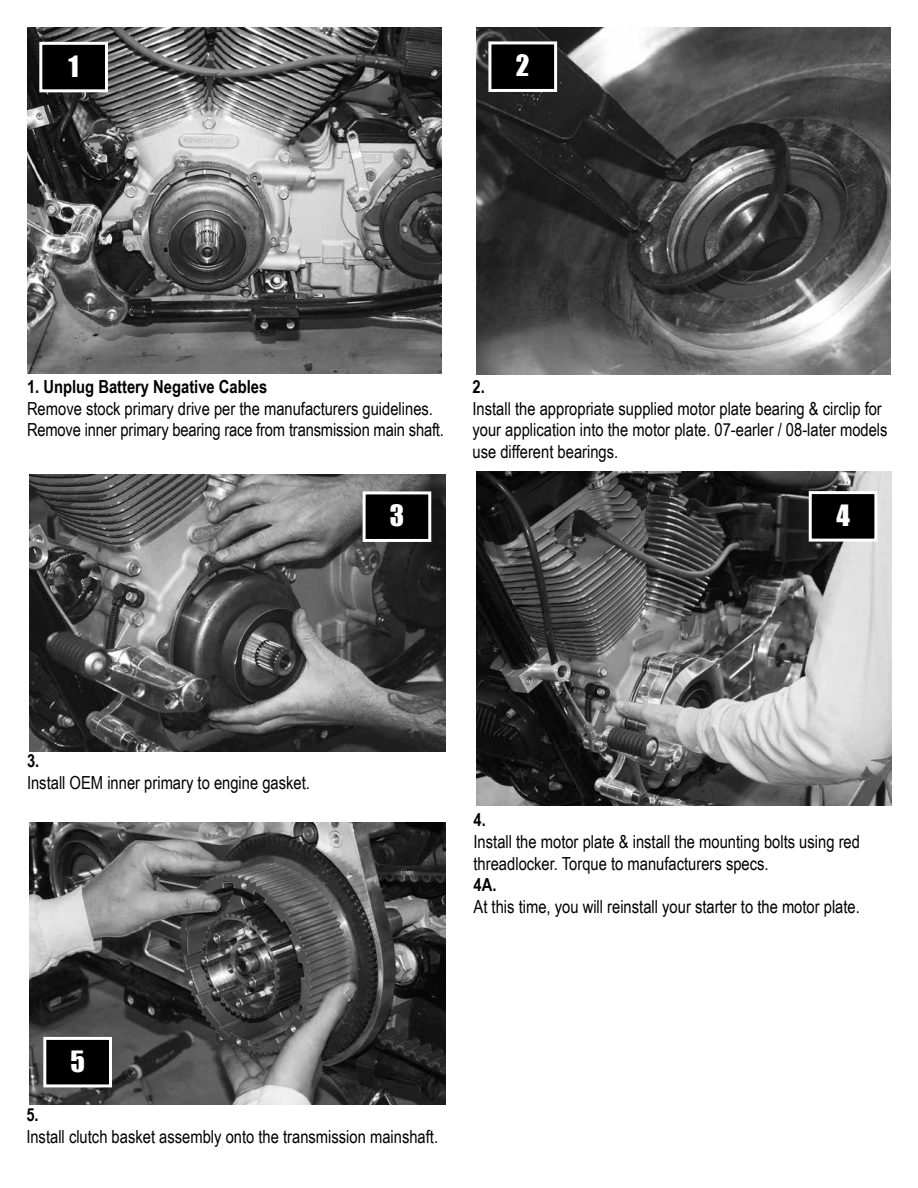
<style>
.page{position:relative;width:918px;height:1188px;background:#fff}
.page>*{position:absolute;margin:0;border:0;box-sizing:border-box;transform-origin:0 0}
.t1{font:27px "Impact";color:#fff}
.t2{font:18px/21.6px "Arial Narrow";color:#000}
.t3{font:700 18px "Arial Narrow";color:#000}
</style>
<div class="page">
<img style="left:27px;top:27px;width:415px;height:346px">
<img style="left:30px;top:474px;width:415px;height:277px">
<div style="left:41px;top:43px;width:65px;height:48px;background:#000"></div>
<div style="left:39px;top:42px;width:69px;height:50px;border:3px solid #fff"></div>
<img style="left:476px;top:471px;width:416px;height:334px">
<div style="left:810px;top:493px;width:66px;height:47px;background:#000"></div>
<div style="left:809px;top:491px;width:68px;height:51px;border:3px solid #fff"></div>
<div style="left:364px;top:493px;width:66px;height:47px;background:#000"></div>
<div style="left:363px;top:491px;width:68px;height:51px;border:3px solid #fff"></div>
<img style="left:30px;top:822px;width:415px;height:283px">
<div style="left:45px;top:1038px;width:65px;height:48px;background:#000"></div>
<div style="left:43px;top:1037px;width:69px;height:50px;border:3px solid #fff"></div>
<img style="left:476px;top:27px;width:415px;height:348px">
<div style="left:490px;top:43px;width:66px;height:47px;background:#000"></div>
<div style="left:488px;top:41px;width:69px;height:51px;border:3px solid #fff"></div>
<h1 class="t1" style="left:69px;top:45px;width:12px">1</h1>
<h1 class="t1" style="left:516px;top:45px;width:15px">2</h1>
<p class="t3" style="left:27px;top:373px;width:242px">1. Unplug Battery Negative Cables</p>
<p class="t2" style="left:27px;top:397px;width:419px">Remove stock primary drive per the manufacturers guidelines.<br>Remove inner primary bearing race from transmission main shaft.</p>
<p class="t3" style="left:473px;top:373px;width:14px">2.</p>
<p class="t2" style="left:473px;top:397px;width:417px">Install the appropriate supplied motor plate bearing &amp; circlip for your application into the motor plate. 07-earler / 08-later models use different bearings.</p>
<h1 class="t1" style="left:390px;top:495px;width:16px">3</h1>
<h1 class="t1" style="left:836px;top:494px;width:15px">4</h1>
<p class="t3" style="left:27px;top:747px;width:14px">3.</p>
<p class="t2" style="left:27px;top:771px;width:285px">Install OEM inner primary to engine gasket.</p>
<h1 class="t1" style="left:70px;top:1040px;width:16px">5</h1>
<p class="t3" style="left:474px;top:806px;width:14px">4.</p>
<p class="t2" style="left:474px;top:830px;width:388px">Install the motor plate &amp; install the mounting bolts using red threadlocker. Torque to manufacturers specs.</p>
<p class="t3" style="left:474px;top:871px;width:24px">4A.</p>
<p class="t2" style="left:474px;top:895px;width:388px">At this time, you will reinstall your starter to the motor plate.</p>
<p class="t3" style="left:26px;top:1101px;width:14px">5.</p>
<p class="t2" style="left:26px;top:1125px;width:413px">Install clutch basket assembly onto the transmission mainshaft.</p>
</div>
